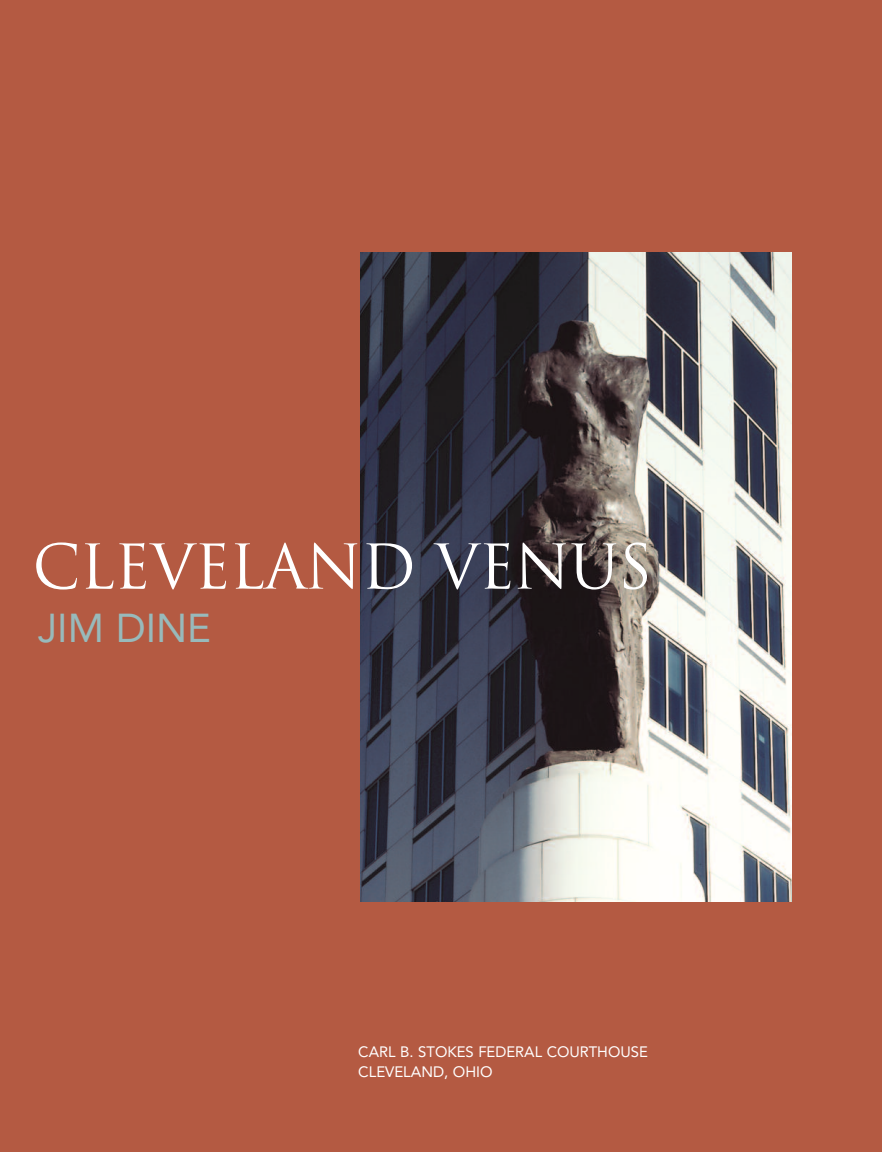
<style>
.page{position:relative;width:882px;height:1152px;background:#b45a42}
.page>*{position:absolute;margin:0;border:0;box-sizing:border-box;transform-origin:0 0}
.t1{font:60px "Trajan";letter-spacing:-.02em;color:#fff}
.t2{font:40px "Avenir";color:#98babb}
.t3{font:15px/20px "Avenir";color:#fff}
</style>
<div class="page">
<img style="left:360px;top:253px;width:432px;height:648px">
<h1 class="t1" style="left:32px;top:533px;width:621px">CLEVELAND VENUS</h1>
<h2 class="t2" style="left:38px;top:612px;width:175px">JIM DINE</h2>
<p class="t3" style="left:358px;top:1043px;width:291px">CARL B. STOKES FEDERAL COURTHOUSE<br>CLEVELAND, OHIO</p>
</div>
